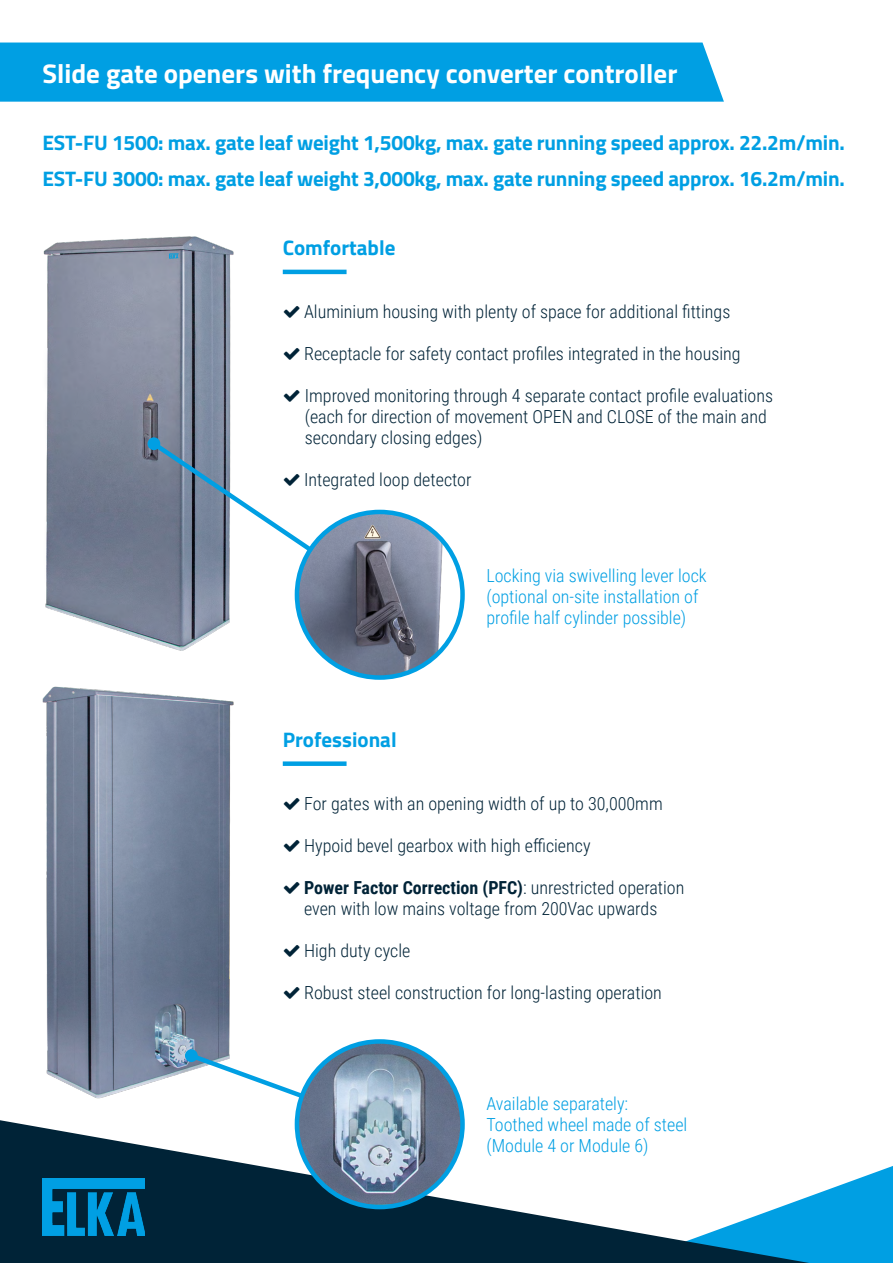
<style>
.page{position:relative;width:893px;height:1263px;background:#fff}
.page>*{position:absolute;margin:0;border:0;box-sizing:border-box;transform-origin:0 0}
.t1{font:700 27px "Titillium Web";color:#fff}
.t2{font:700 21px/36px "Titillium Web";letter-spacing:-.01em;color:#009fe3}
.t3{font:300 18px/21px "Roboto Condensed";color:#002337}
.t4{font:300 18px/21px "Roboto Condensed";color:#009fe3}
.s1{font-weight:700}
</style>
<div class="page">
<svg style="left:809px;top:1166px;width:84px;height:97px"></svg>
<svg style="left:0;top:1120px;width:809px;height:143px;fill:#002337"></svg>
<img style="left:43px;top:1178px;width:102px;height:57px">
<img style="left:43px;top:237px;width:191px;height:414px">
<img style="left:43px;top:686px;width:191px;height:413px">
<div style="left:0;top:43px;width:724px;height:59px;background:#009fe3"></div>
<div style="left:283px;top:761px;width:64px;height:5px;background:#009fe3"></div>
<hr style="left:283px;top:270px;width:64px;height:4px;background:#009fe3">
<svg style="left:186px;top:1050px;width:155px;height:80px"></svg>
<img style="left:297px;top:512px;width:166px;height:165px;border-radius:83px">
<img style="left:297px;top:1041px;width:166px;height:166px;border-radius:83px">
<div style="left:295px;top:1039px;width:170px;height:170px;border:4px solid #009fe3;border-radius:50%"></div>
<svg style="left:148px;top:437px;width:238px;height:166px"></svg>
<h1 class="t1" style="left:43px;top:53px;width:636px">Slide gate openers with frequency converter controller</h1>
<p class="t2" style="left:43px;top:123px;width:804px">EST-FU 1500: max. gate leaf weight 1,500kg, max. gate running speed approx. 22.2m/min.<br>EST-FU 3000: max. gate leaf weight 3,000kg, max. gate running speed approx. 16.2m/min.</p>
<p class="t2" style="left:283px;top:229px;width:114px">Comfortable</p>
<p class="t3" style="left:304px;top:301px;width:428px">Aluminium housing with plenty of space for additional fittings</p>
<p class="t3" style="left:304px;top:343px;width:438px">Receptacle for safety contact profiles integrated in the housing</p>
<p class="t3" style="left:305px;top:385px;width:470px">Improved monitoring through 4 separate contact profile evaluations (each for direction of movement OPEN and CLOSE of the main and secondary closing edges)</p>
<p class="t3" style="left:304px;top:469px;width:169px">Integrated loop detector</p>
<p class="t2" style="left:283px;top:720px;width:115px">Professional</p>
<p class="t4" style="left:486px;top:565px;width:222px">Locking via swivelling lever lock (optional on-site installation of profile half cylinder possible)</p>
<p class="t3" style="left:304px;top:792px;width:360px">For gates with an opening width of up to 30,000mm</p>
<p class="t3" style="left:304px;top:834px;width:288px">Hypoid bevel gearbox with high efficiency</p>
<p class="t3" style="left:304px;top:876px;width:382px"><span class="s1">Power Factor Correction (PFC)</span>: unrestricted operation even with low mains voltage from 200Vac upwards</p>
<p class="t3" style="left:304px;top:939px;width:108px">High duty cycle</p>
<p class="t3" style="left:304px;top:981px;width:359px">Robust steel construction for long-lasting operation</p>
<p class="t4" style="left:486px;top:1092px;width:202px">Available separately:<br>Toothed wheel made of steel (Module 4 or Module 6)</p>
</div>
